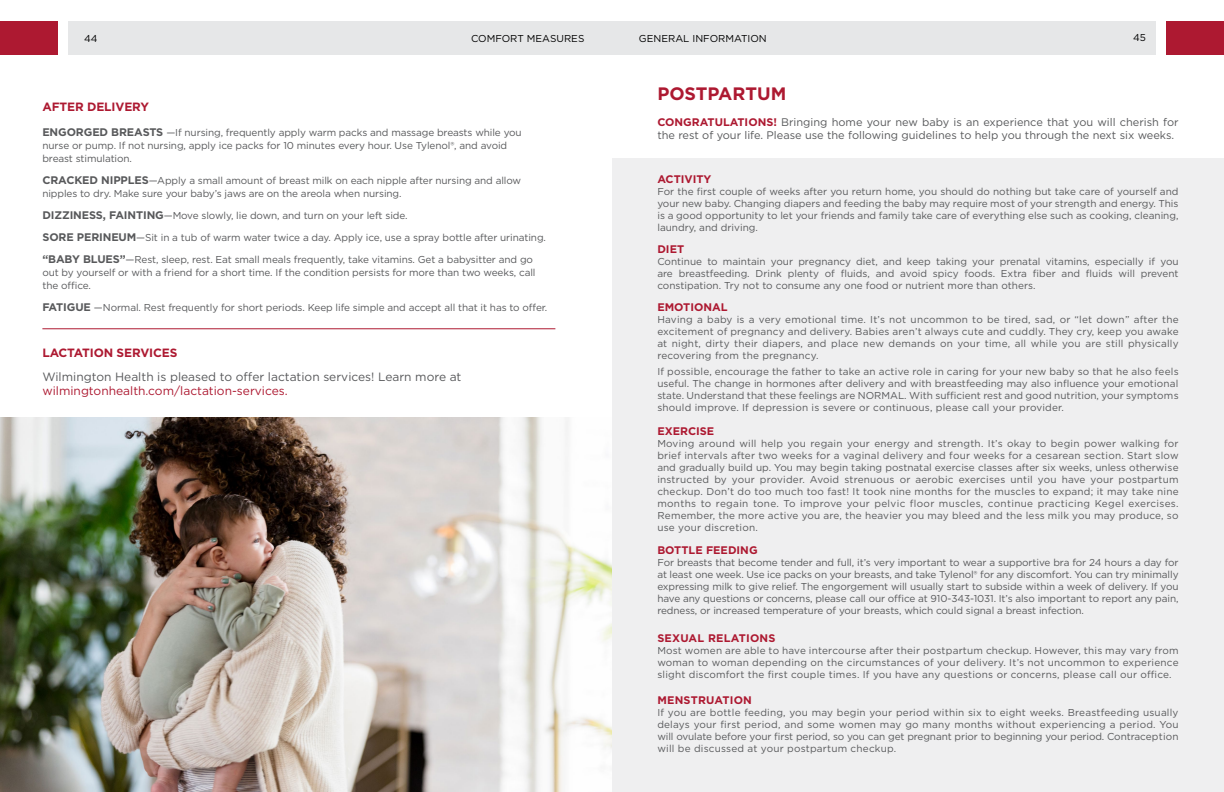
<style>
.page{position:relative;width:1224px;height:792px;background:#fff}
.page>*{position:absolute;margin:0;border:0;box-sizing:border-box;transform-origin:0 0}
.t1{font:700 18px "Gotham";color:#ad1931}
.t2{font:12px "Gotham";color:#58595b}
.t3{font:12px "Gotham";color:#ad1931}
.t4{font:700 12px "Gotham";letter-spacing:-.01em;color:#ad1931}
.t5{font:11px/13px "Gotham";color:#58595b}
.t6{font:700 11px "Gotham";color:#ad1931}
.t7{font:700 11px "Gotham";letter-spacing:.02em;color:#ad1931}
.t8{font:10px/12px "Gotham";letter-spacing:-.01em;color:#58595b;text-align:justify}
.t9{font:10px "Gotham";color:#000}
.s1{font-weight:700;font-size:11px}
.s2{font-weight:700;color:#ad1931}
</style>
<div class="page">
<div style="left:69px;top:22px;width:543px;height:33px;background:#e6e7e8"></div>
<div style="left:612px;top:22px;width:543px;height:33px;background:#e6e7e8"></div>
<div style="left:0;top:22px;width:58px;height:33px;background:#ad1931"></div>
<div style="left:1166px;top:22px;width:58px;height:33px;background:#ad1931"></div>
<img style="left:0;top:418px;width:612px;height:374px">
<hr style="left:42px;top:329px;width:513px;height:1px;background:#ad1931">
<div style="left:612px;top:158px;width:612px;height:634px;background:#efeff0"></div>
<p class="t9" style="left:84px;top:32px;width:15px">44</p>
<p class="t9" style="left:471px;top:32px;width:115px">COMFORT MEASURES</p>
<p class="t9" style="left:1133px;top:31px;width:14px">45</p>
<p class="t9" style="left:639px;top:32px;width:129px">GENERAL INFORMATION</p>
<p class="t4" style="left:42px;top:99px;width:108px">AFTER DELIVERY</p>
<p class="t8" style="left:42px;top:126px;width:481px;line-height:13px;text-align:left"><span class="s1">ENGORGED BREASTS</span> —If nursing, frequently apply warm packs and massage breasts while you nurse or pump. If not nursing, apply ice packs for 10 minutes every hour. Use Tylenol®, and avoid breast stimulation.</p>
<p class="t8" style="left:42px;top:174px;width:480px;line-height:13px"><span class="s1">CRACKED NIPPLES</span>—Apply a small amount of breast milk on each nipple after nursing and allow nipples to dry. Make sure your baby’s jaws are on the areola when nursing.</p>
<p class="t8" style="left:42px;top:210px;width:367px"><span class="s1">DIZZINESS, FAINTING</span>—Move slowly, lie down, and turn on your left side.</p>
<p class="t8" style="left:42px;top:232px;width:505px"><span class="s1">SORE PERINEUM</span>—Sit in a tub of warm water twice a day. Apply ice, use a spray bottle after urinating.</p>
<p class="t8" style="left:42px;top:253px;width:495px;line-height:13px;text-align:left"><span class="s1">“BABY BLUES”</span>—Rest, sleep, rest. Eat small meals frequently, take vitamins. Get a babysitter and go out by yourself or with a friend for a short time. If the condition persists for more than two weeks, call the office.</p>
<p class="t8" style="left:42px;top:302px;width:506px"><span class="s1">FATIGUE</span> —Normal. Rest frequently for short periods. Keep life simple and accept all that it has to offer.</p>
<p class="t4" style="left:42px;top:344px;width:137px">LACTATION SERVICES</p>
<p class="t2" style="left:42px;top:369px;width:421px">Wilmington Health is pleased to offer lactation services! Learn more at</p>
<p class="t3" style="left:42px;top:384px;width:247px">wilmingtonhealth.com/lactation-services.</p>
<h1 class="t1" style="left:657px;top:82px;width:131px">POSTPARTUM</h1>
<p class="t5" style="left:657px;top:115px;width:523px"><span class="s2">CONGRATULATIONS!</span> Bringing home your new baby is an experience that you will cherish for the rest of your life. Please use the following guidelines to help you through the next six weeks.</p>
<p class="t6" style="left:657px;top:172px;width:56px">ACTIVITY</p>
<p class="t8" style="left:657px;top:185px;width:523px">For the first couple of weeks after you return home, you should do nothing but take care of yourself and your new baby. Changing diapers and feeding the baby may require most of your strength and energy. This is a good opportunity to let your friends and family take care of everything else such as cooking, cleaning, laundry, and driving.</p>
<p class="t6" style="left:657px;top:242px;width:28px">DIET</p>
<p class="t8" style="left:657px;top:255px;width:523px">Continue to maintain your pregnancy diet, and keep taking your prenatal vitamins, especially if you are breastfeeding. Drink plenty of fluids, and avoid spicy foods. Extra fiber and fluids will prevent constipation. Try not to consume any one food or nutrient more than others.</p>
<p class="t6" style="left:657px;top:300px;width:72px">EMOTIONAL</p>
<p class="t8" style="left:657px;top:313px;width:523px">Having a baby is a very emotional time. It’s not uncommon to be tired, sad, or “let down” after the excitement of pregnancy and delivery. Babies aren’t always cute and cuddly. They cry, keep you awake at night, dirty their diapers, and place new demands on your time, all while you are still physically recovering from the pregnancy.</p>
<p class="t8" style="left:657px;top:366px;width:523px">If possible, encourage the father to take an active role in caring for your new baby so that he also feels useful. The change in hormones after delivery and with breastfeeding may also influence your emotional state. Understand that these feelings are NORMAL. With sufficient rest and good nutrition, your symptoms should improve. If depression is severe or continuous, please call your provider.</p>
<p class="t6" style="left:657px;top:424px;width:58px">EXERCISE</p>
<p class="t8" style="left:657px;top:437px;width:523px">Moving around will help you regain your energy and strength. It’s okay to begin power walking for brief intervals after two weeks for a vaginal delivery and four weeks for a cesarean section. Start slow and gradually build up. You may begin taking postnatal exercise classes after six weeks, unless otherwise instructed by your provider. Avoid strenuous or aerobic exercises until you have your postpartum checkup. Don’t do too much too fast! It took nine months for the muscles to expand; it may take nine months to regain tone. To improve your pelvic floor muscles, continue practicing Kegel exercises.<br>Remember, the more active you are, the heavier you may bleed and the less milk you may produce, so use your discretion.</p>
<p class="t6" style="left:657px;top:543px;width:102px">BOTTLE FEEDING</p>
<p class="t8" style="left:657px;top:557px;width:523px">For breasts that become tender and full, it’s very important to wear a supportive bra for 24 hours a day for at least one week. Use ice packs on your breasts, and take Tylenol® for any discomfort. You can try minimally expressing milk to give relief. The engorgement will usually start to subside within a week of delivery. If you have any questions or concerns, please call our office at 910-343-1031. It’s also important to report any pain, redness, or increased temperature of your breasts, which could signal a breast infection.</p>
<p class="t7" style="left:657px;top:631px;width:120px">SEXUAL RELATIONS</p>
<p class="t8" style="left:657px;top:644px;width:523px">Most women are able to have intercourse after their postpartum checkup. However, this may vary from woman to woman depending on the circumstances of your delivery. It’s not uncommon to experience slight discomfort the first couple times. If you have any questions or concerns, please call our office.</p>
<p class="t7" style="left:657px;top:693px;width:96px">MENSTRUATION</p>
<p class="t8" style="left:657px;top:707px;width:523px">If you are bottle feeding, you may begin your period within six to eight weeks. Breastfeeding usually delays your first period, and some women may go many months without experiencing a period. You will ovulate before your first period, so you can get pregnant prior to beginning your period. Contraception will be discussed at your postpartum checkup.</p>
</div>
